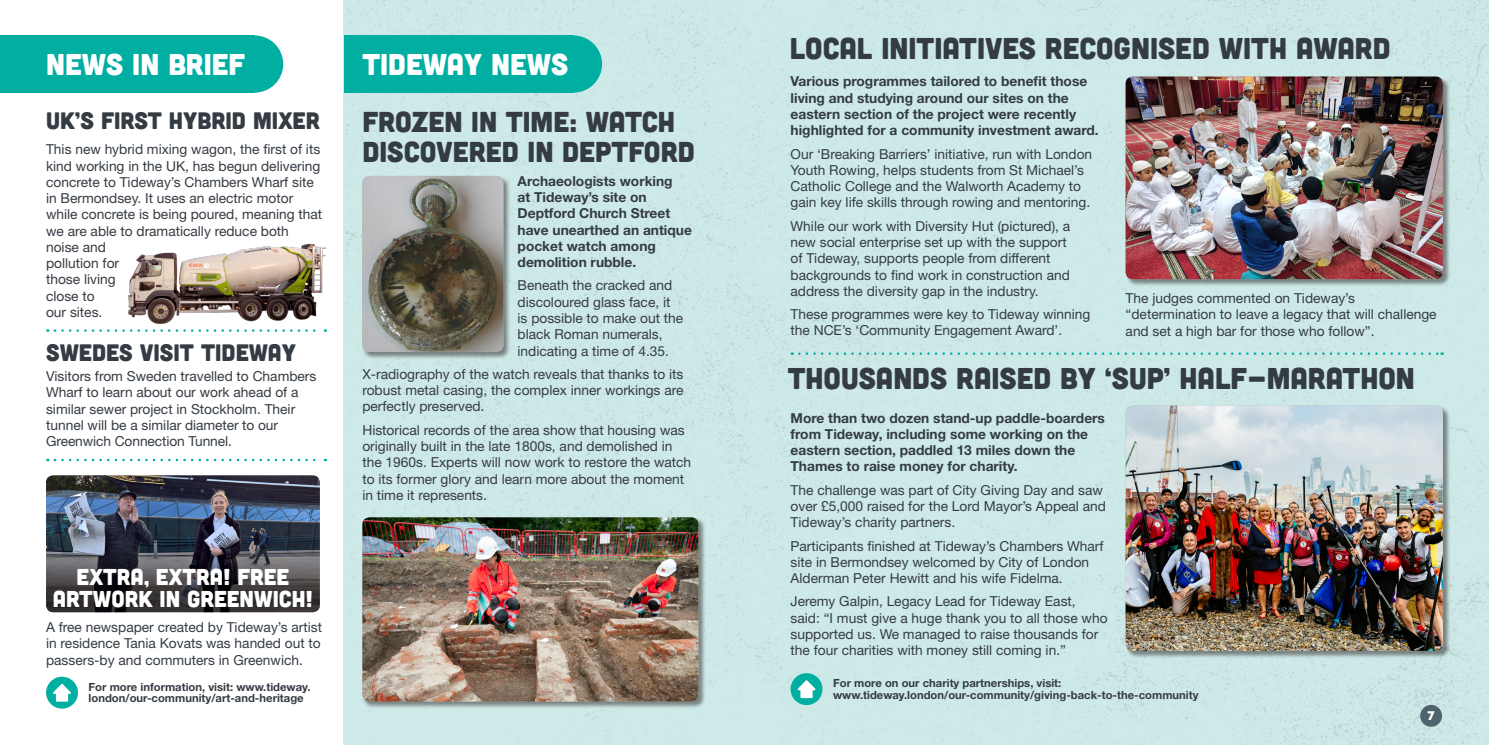
<style>
.page{position:relative;width:1489px;height:745px;background:#fff}
.page>*{position:absolute;margin:0;border:0;box-sizing:border-box;transform-origin:0 0}
.t1{font:30px "Cubano";color:#343b43}
.t2{font:30px "Cubano";color:#fff}
.t3{font:28.75px/30px "Cubano";color:#343b43}
.t4{font:23.75px "Cubano";color:#343b43}
.t5{font:22.88px/22.9px "Cubano";color:#fff;text-align:center}
.Body_copy{font:13.75px/16.2px "Helvetica Neue LT Std";color:#343b43}
.Body_copy_Bold{font:13.75px/16.2px "Helvetica Neue LT Std";color:#343b43}
.Body_copy_Bold-2{font:700 13.75px/16.2px "Helvetica Neue LT Std";color:#343b43}
.t6{font:12.5px "Cubano";color:#fff}
.Weblink{font:700 11.25px/11.2px "Helvetica Neue LT Std";color:#343b43}
</style>
<div class="page">
<div style="left:345px;top:0;width:1143px;height:744px;background:#cde9e7"></div>
<div style="left:545px;top:35px;width:57px;height:58px;background:#00aea2;border-radius:50%"></div>
<div style="left:344px;top:35px;width:229px;height:58px;background:#00aea2"></div>
<div style="left:1125px;top:76px;width:325px;height:210px;background:#231f20;opacity:.5"></div>
<img style="left:1125px;top:76px;width:317px;height:203px">
<div style="left:362px;top:176px;width:149px;height:183px;background:#231f20;opacity:.5"></div>
<img style="left:362px;top:176px;width:141px;height:175px">
<svg style="left:799px;top:352px;width:643px;height:2px"></svg>
<div style="left:362px;top:517px;width:343px;height:191px;background:#231f20;opacity:.5"></div>
<img style="left:362px;top:517px;width:336px;height:184px">
<svg style="left:55px;top:329px;width:271px;height:2px"></svg>
<svg style="left:55px;top:458px;width:271px;height:3px"></svg>
<div style="left:226px;top:35px;width:57px;height:58px;background:#00aea2;border-radius:50%"></div>
<div style="left:0;top:35px;width:255px;height:58px;background:#00aea2"></div>
<img style="left:46px;top:475px;width:274px;height:136px">
<svg style="left:46px;top:529px;width:274px;height:82px"></svg>
<div style="left:1419px;top:704px;width:22px;height:22px;background:#4d636e;border-radius:50%"></div>
<img style="left:128px;top:243px;width:198px;height:81px">
<div style="left:1125px;top:405px;width:325px;height:253px;background:#231f20;opacity:.5"></div>
<img style="left:1125px;top:405px;width:317px;height:245px">
<svg style="left:790px;top:672px;width:32px;height:32px"></svg>
<svg style="left:797px;top:679px;width:18px;height:18px"></svg>
<div style="left:46px;top:676px;width:32px;height:32px;background:#00aea2;border-radius:50%"></div>
<svg style="left:53px;top:683px;width:18px;height:18px"></svg>
<h1 class="t2" style="left:46px;top:45px;width:200px">NEWS IN BRIEF</h1>
<h3 class="t4" style="left:46px;top:105px;width:275px">UK’S FIRST HYBRID MIXER</h3>
<p class="Body_copy" style="left:46px;top:141px;width:278px">This new hybrid mixing wagon, the first of its kind working in the UK, has begun delivering concrete to Tideway’s Chambers Wharf site in Bermondsey. It uses an electric motor while concrete is being poured, meaning that we are able to dramatically reduce both noise and<br>pollution for<br>those living<br>close to<br>our sites.</p>
<h3 class="t4" style="left:46px;top:337px;width:251px">SWEDES VISIT TIDEWAY</h3>
<p class="Body_copy" style="left:46px;top:368px;width:272px">Visitors from Sweden travelled to Chambers Wharf to learn about our work ahead of a similar sewer project in Stockholm. Their tunnel will be a similar diameter to our Greenwich Connection Tunnel.</p>
<h3 class="t5" style="left:53px;top:563px;width:262px">EXTRA, EXTRA! FREE<br>ARTWORK IN GREENWICH!</h3>
<p class="Body_copy" style="left:46px;top:618px;width:277px;text-align:justify">A free newspaper created by Tideway’s artist in residence Tania Kovats was handed out to passers-by and commuters in Greenwich.</p>
<p class="Weblink" style="left:89px;top:680px;width:223px">For more information, visit: www.tideway. london/our-community/art-and-heritage</p>
<h1 class="t2" style="left:362px;top:45px;width:207px">TIDEWAY NEWS</h1>
<h2 class="t3" style="left:362px;top:106px;width:334px">FROZEN IN TIME: WATCH<br>DISCOVERED IN DEPTFORD</h2>
<p class="Body_copy_Bold-2" style="left:517px;top:172px;width:176px">Archaeologists working<br>at Tideway’s site on<br>Deptford Church Street have unearthed an antique pocket watch among demolition rubble.</p>
<p class="Body_copy_Bold" style="left:517px;top:277px;width:167px">Beneath the cracked and discoloured glass face, it is possible to make out the black Roman numerals, indicating a time of 4.35.</p>
<p class="Body_copy" style="left:362px;top:365px;width:322px;text-align:justify">X-radiography of the watch reveals that thanks to its robust metal casing, the complex inner workings are perfectly preserved.</p>
<p class="Body_copy" style="left:362px;top:421px;width:330px">Historical records of the area show that housing was originally built in the late 1800s, and demolished in the 1960s. Experts will now work to restore the watch to its former glory and learn more about the moment in time it represents.</p>
<h1 class="t1" style="left:789px;top:29px;width:602px">LOCAL INITIATIVES RECOGNISED WITH AWARD</h1>
<p class="Body_copy_Bold-2" style="left:790px;top:73px;width:310px">Various programmes tailored to benefit those living and studying around our sites on the eastern section of the project were recently highlighted for a community investment award.</p>
<p class="Body_copy" style="left:790px;top:145px;width:303px">Our ‘Breaking Barriers’ initiative, run with London Youth Rowing, helps students from St Michael’s Catholic College and the Walworth Academy to gain key life skills through rowing and mentoring.</p>
<p class="Body_copy" style="left:790px;top:217px;width:281px">While our work with Diversity Hut (pictured), a new social enterprise set up with the support of Tideway, supports people from different backgrounds to find work in construction and address the diversity gap in the industry.</p>
<p class="Body_copy" style="left:790px;top:306px;width:301px">These programmes were key to Tideway winning the NCE’s ‘Community Engagement Award’.</p>
<p class="Body_copy" style="left:1125px;top:290px;width:312px">The judges commented on Tideway’s “determination to leave a legacy that will challenge and set a high bar for those who follow”.</p>
<h1 class="t1" style="left:787px;top:359px;width:628px">THOUSANDS RAISED BY ‘SUP’ HALF-MARATHON</h1>
<p class="Body_copy_Bold-2" style="left:790px;top:409px;width:316px">More than two dozen stand-up paddle-boarders from Tideway, including some working on the eastern section, paddled 13 miles down the Thames to raise money for charity.</p>
<p class="Body_copy_Bold" style="left:790px;top:481px;width:317px">The challenge was part of City Giving Day and saw over £5,000 raised for the Lord Mayor’s Appeal and<br>Tideway’s charity partners.</p>
<p class="Body_copy_Bold" style="left:790px;top:537px;width:314px">Participants finished at Tideway’s Chambers Wharf site in Bermondsey welcomed by City of London<br>Alderman Peter Hewitt and his wife Fidelma.</p>
<p class="Body_copy_Bold" style="left:790px;top:593px;width:318px">Jeremy Galpin, Legacy Lead for Tideway East, said: “I must give a huge thank you to all those who supported us. We managed to raise thousands for the four charities with money still coming in.”</p>
<p class="Weblink" style="left:833px;top:677px;width:367px">For more on our charity partnerships, visit: www.tideway.london/our-community/giving-back-to-the-community</p>
<p class="t6" style="left:1427px;top:707px;width:9px">7</p>
</div>
